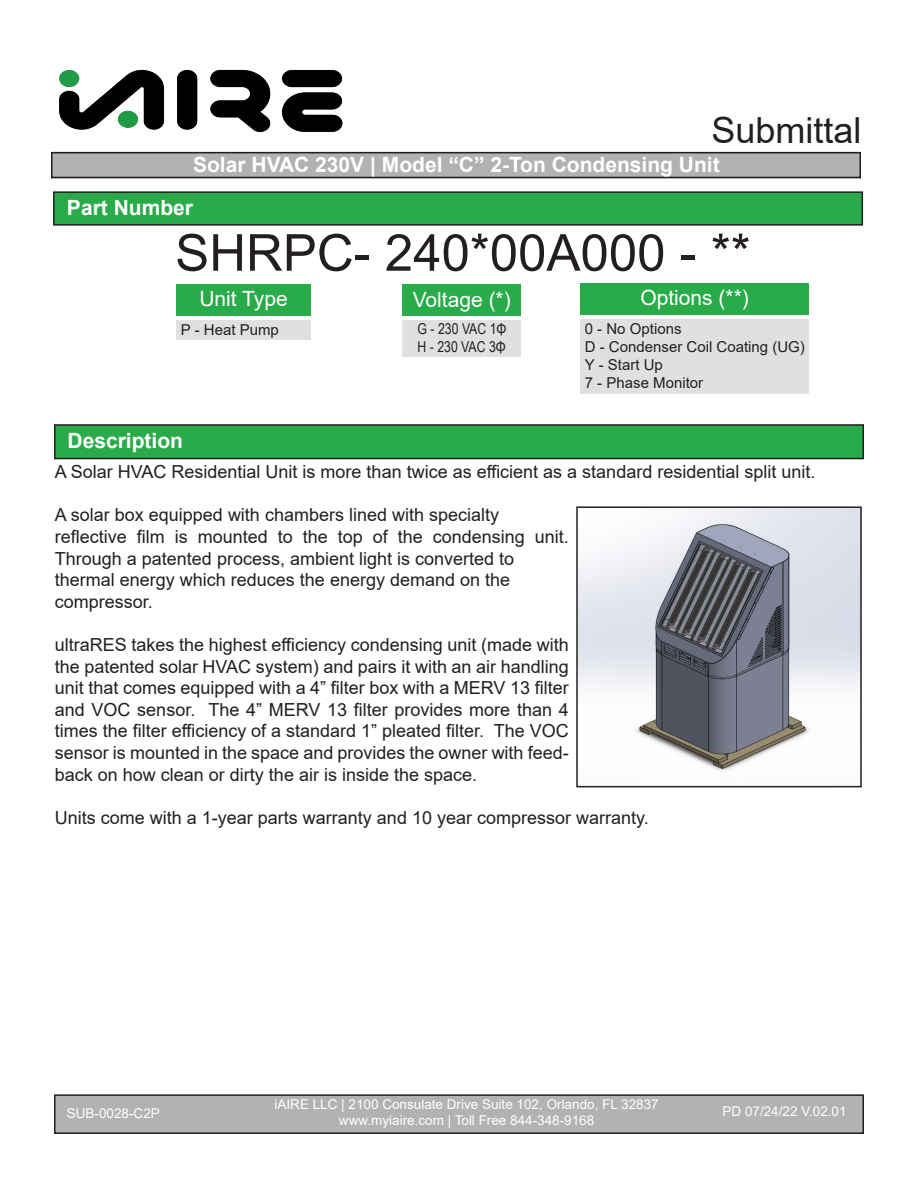
<style>
.page{position:relative;width:918px;height:1188px;background:#fff}
.page>*{position:absolute;margin:0;border:0;box-sizing:border-box;transform-origin:0 0}
.t1{font:51px "Arial";color:#231f20}
.t2{font:36px "Arial";color:#231f20}
.t3{font:700 21px "Arial";color:#fff}
.t4{font:21px "Arial";color:#fff}
.t5{font:18px/21.6px "Arial";color:#231f20}
.t6{font:15px "Arial";color:#231f20}
.t7{font:15px/18px "Arial Narrow";color:#231f20}
.t8{font:13.5px "Arial";color:#fff}
</style>
<div class="page">
<div style="left:55px;top:1095px;width:808px;height:38px;background:#b2b2b2"></div>
<div style="left:54px;top:1094px;width:810px;height:40px;border:2px solid #231f20"></div>
<div style="left:55px;top:425px;width:808px;height:34px;background:#29ab4a"></div>
<div style="left:54px;top:424px;width:810px;height:35px;border:2px solid #231f20"></div>
<div style="left:54px;top:192px;width:808px;height:33px;background:#29ab4a"></div>
<div style="left:53px;top:191px;width:810px;height:35px;border:2px solid #231f20"></div>
<img style="left:59px;top:69px;width:284px;height:64px">
<div style="left:52px;top:153px;width:808px;height:24px;background:#b2b2b2"></div>
<div style="left:51px;top:152px;width:810px;height:26px;border:2px solid #231f20"></div>
<img style="left:579px;top:509px;width:280px;height:262px">
<div style="left:576px;top:506px;width:286px;height:281px;border:2px solid #231f20"></div>
<div style="left:580px;top:284px;width:229px;height:31px;background:#29ab4a"></div>
<div style="left:580px;top:320px;width:229px;height:74px;background:#e0e1df"></div>
<div style="left:177px;top:285px;width:134px;height:31px;background:#29ab4a"></div>
<div style="left:177px;top:321px;width:134px;height:19px;background:#e0e1df"></div>
<div style="left:403px;top:284px;width:118px;height:32px;background:#29ab4a"></div>
<div style="left:403px;top:320px;width:118px;height:37px;background:#e0e1df"></div>
<p class="t2" style="left:712px;top:105px;width:152px">Submittal</p>
<p class="t3" style="left:193px;top:150px;width:528px">Solar HVAC 230V | Model “C” 2-Ton Condensing Unit</p>
<p class="t3" style="left:279px;top:150px;width:417px">SHRP-FB4 | Solar HVAC Residential Units</p>
<p class="t3" style="left:67px;top:193px;width:128px">Part Number</p>
<p class="t1" style="left:175px;top:218px;width:577px">SHRPC- 240*00A000 - **</p>
<p class="t4" style="left:640px;top:283px;width:110px">Options (**)</p>
<p class="t6" style="left:585px;top:318px;width:98px">0 - No Options</p>
<p class="t6" style="left:585px;top:336px;width:222px">D - Condenser Coil Coating (UG)</p>
<p class="t6" style="left:585px;top:354px;width:80px">Y - Start Up</p>
<p class="t6" style="left:585px;top:372px;width:120px">7 - Phase Monitor</p>
<p class="t4" style="left:199px;top:284px;width:90px">Unit Type</p>
<p class="t6" style="left:181px;top:319px;width:100px">P - Heat Pump</p>
<p class="t4" style="left:413px;top:285px;width:100px">Voltage (*)</p>
<p class="t7" style="left:418px;top:320px;width:91px">G - 230 VAC 1Φ<br>H - 230 VAC 3Φ</p>
<p class="t3" style="left:68px;top:425px;width:117px">Description</p>
<p class="t5" style="left:55px;top:461px;width:762px">A Solar HVAC Residential Unit is more than twice as efficient as a standard residential split unit.</p>
<p class="t5" style="left:55px;top:504px;width:446px">A solar box equipped with chambers lined with specialty</p>
<p class="t5" style="left:55px;top:526px;width:515px">reflective film is mounted to the top of the condensing unit.<br>Through a patented process, ambient light is converted to</p>
<p class="t5" style="left:55px;top:569px;width:457px">thermal energy which reduces the energy demand on the</p>
<p class="t5" style="left:55px;top:590px;width:100px">compressor.</p>
<p class="t5" style="left:55px;top:634px;width:515px;text-align:justify">ultraRES takes the highest efficiency condensing unit (made with the patented solar HVAC system) and pairs it with an air handling unit that comes equipped with a 4” filter box with a MERV 13 filter and VOC sensor. The 4” MERV 13 filter provides more than 4 times the filter efficiency of a standard 1” pleated filter. The VOC sensor is mounted in the space and provides the owner with feed&shy;back on how clean or dirty the air is inside the space.</p>
<p class="t5" style="left:55px;top:806px;width:595px">Units come with a 1-year parts warranty and 10 year compressor warranty.</p>
<p class="t8" style="left:67px;top:1104px;width:95px">SUB-0028-C2P</p>
<p class="t8" style="left:275px;top:1095px;width:386px">iAIRE LLC | 2100 Consulate Drive Suite 102, Orlando, FL 32837</p>
<p class="t8" style="left:339px;top:1111px;width:257px">www.myiaire.com | Toll Free 844-348-9168</p>
<p class="t8" style="left:723px;top:1102px;width:126px">PD 07/24/22 V.02.01</p>
</div>
